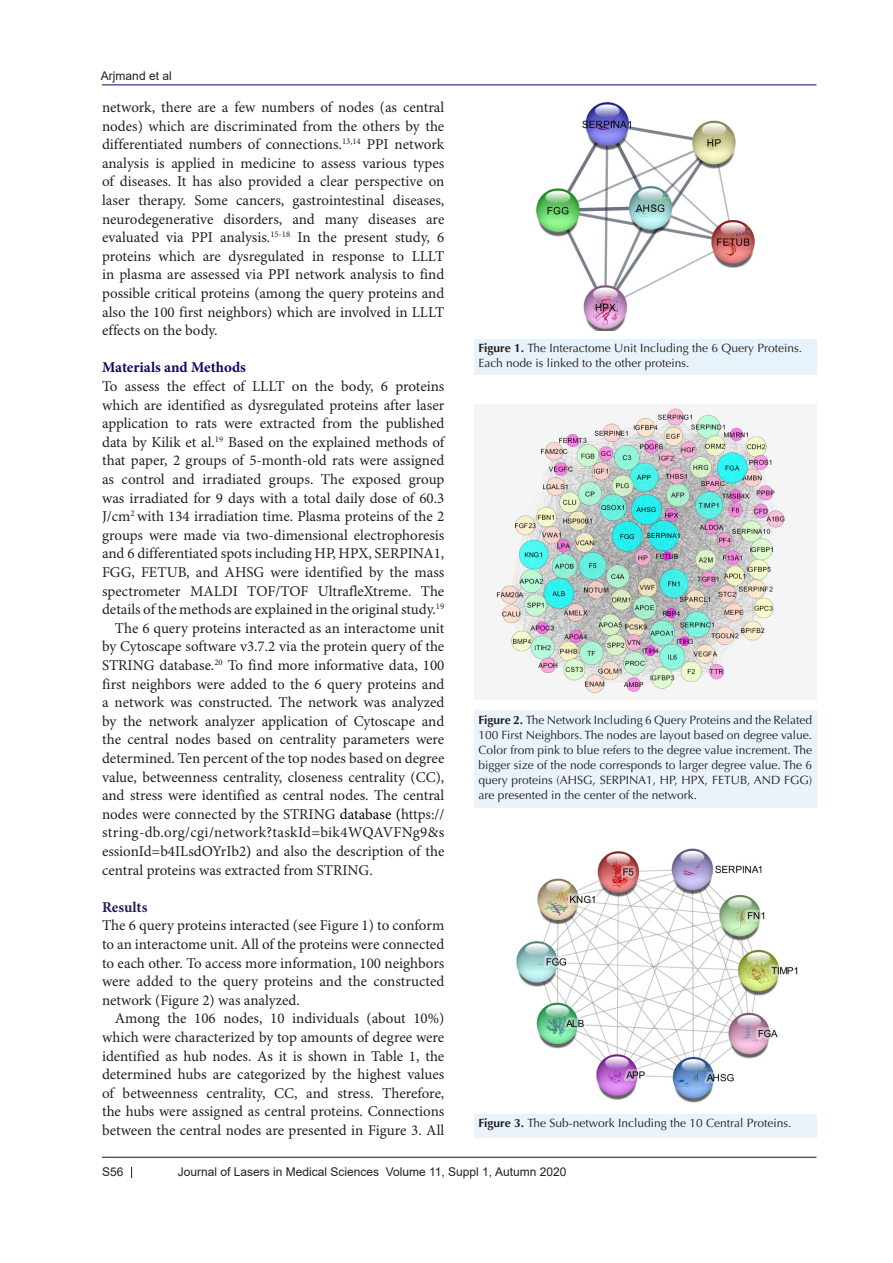
<style>
.page{position:relative;width:893px;height:1263px;background:#fff}
.page>*{position:absolute;margin:0;border:0;box-sizing:border-box;transform-origin:0 0}
.t1{font:15px/18.6px "Minion Pro";color:#231f20;text-align:justify}
.t2{font:15px "Minion Pro";letter-spacing:.02em;color:#231f20}
.t3{font:700 15px "Minion Pro";color:#190066}
.t4{font:700 15px "Minion Pro";color:#231d60}
.t5{font:12px/15px "Optima LT Std";color:#231f20}
.t6{font:12px "Arial";color:#231f20}
.s1{color:#000}
.s2{font-weight:700}
</style>
<div class="page">
<hr style="left:102px;top:85px;width:714px;height:1px;background:#190066">
<hr style="left:102px;top:1157px;width:714px;height:1px;background:#190066">
<img style="left:536px;top:102px;width:219px;height:228px">
<div style="left:474px;top:339px;width:342px;height:36px;background:#e8f2fa"></div>
<img style="left:496px;top:408px;width:292px;height:287px">
<div style="left:474px;top:710px;width:342px;height:98px;background:#eaf3fa"></div>
<img style="left:516px;top:848px;width:282px;height:255px">
<div style="left:474px;top:1114px;width:342px;height:23px;background:#eaf3fa"></div>
<p class="t6" style="left:101px;top:67px;width:72px">Arjmand et al</p>
<p class="t1" style="left:102px;top:98px;width:344px">network, there are a few numbers of nodes (as central nodes) which are discriminated from the others by the differentiated numbers of connections.<sup>13,14</sup> PPI network analysis is applied in medicine to assess various types of diseases. It has also provided a clear perspective on laser therapy. Some cancers, gastrointestinal diseases, neurodegenerative disorders, and many diseases are evaluated via PPI analysis.<sup>15-18</sup> In the present study, 6 proteins which are dysregulated in response to LLLT in plasma are assessed via PPI network analysis to find possible critical proteins (among the query proteins and also the 100 first neighbors) which are involved in LLLT effects on the body.</p>
<p class="t3" style="left:102px;top:357px;width:145px">Materials and Methods</p>
<p class="t1" style="left:102px;top:377px;width:344px">To assess the effect of LLLT on the body, 6 proteins</p>
<p class="t1" style="left:102px;top:396px;width:344px">which are identified as dysregulated proteins after laser</p>
<p class="t1" style="left:102px;top:415px;width:344px">application to rats were extracted from the published</p>
<p class="t1" style="left:102px;top:433px;width:344px">data by Kilik et al.<sup>19</sup> Based on the explained methods of</p>
<p class="t1" style="left:102px;top:452px;width:344px">that paper, 2 groups of 5-month-old rats were assigned</p>
<p class="t1" style="left:102px;top:470px;width:344px">as control and irradiated groups. The exposed group</p>
<p class="t1" style="left:102px;top:489px;width:344px">was irradiated for 9 days with a total daily dose of 60.3</p>
<p class="t1" style="left:102px;top:508px;width:344px">J/cm<sup>2</sup> with 134 irradiation time. Plasma proteins of the 2</p>
<p class="t1" style="left:102px;top:526px;width:344px">groups were made via two-dimensional electrophoresis</p>
<p class="t1" style="left:102px;top:545px;width:344px">and 6 differentiated spots including HP, HPX, SERPINA1,</p>
<p class="t1" style="left:102px;top:563px;width:344px">FGG, FETUB, and AHSG were identified by the mass</p>
<p class="t1" style="left:102px;top:582px;width:344px">spectrometer MALDI TOF/TOF UltrafleXtreme. The</p>
<p class="t1" style="left:102px;top:601px;width:344px">details of the methods are explained in the original study.<sup>19</sup></p>
<p class="t1" style="left:115px;top:619px;width:331px">The 6 query proteins interacted as an interactome unit</p>
<p class="t1" style="left:102px;top:638px;width:344px">by Cytoscape software v3.7.2 via the protein query of the</p>
<p class="t1" style="left:102px;top:656px;width:344px">STRING database.<sup>20</sup> To find more informative data, 100</p>
<p class="t1" style="left:102px;top:675px;width:344px">first neighbors were added to the 6 query proteins and</p>
<p class="t1" style="left:102px;top:694px;width:344px">a network was constructed. The network was analyzed</p>
<p class="t1" style="left:102px;top:712px;width:344px">by the network analyzer application of Cytoscape and</p>
<p class="t1" style="left:102px;top:731px;width:344px">the central nodes based on centrality parameters were</p>
<p class="t1" style="left:102px;top:749px;width:344px">determined. Ten percent of the top nodes based on degree</p>
<p class="t1" style="left:102px;top:768px;width:344px">value, betweenness centrality, closeness centrality (CC),</p>
<p class="t1" style="left:102px;top:787px;width:344px">and stress were identified as central nodes. The central</p>
<p class="t1" style="left:102px;top:805px;width:344px">nodes were connected by the STRING <span class="s1">database (</span>https://</p>
<p class="t2" style="left:102px;top:824px;width:344px">string-db.org/cgi/network?taskId=bik4WQAVFNg9&amp;s</p>
<p class="t1" style="left:102px;top:842px;width:344px">essionId=b4ILsdOYrIb2<span class="s1">)</span> and also the description of the</p>
<p class="t1" style="left:102px;top:861px;width:272px">central proteins was extracted from STRING.</p>
<p class="t4" style="left:102px;top:896px;width:47px">Results</p>
<p class="t1" style="left:102px;top:917px;width:344px">The 6 query proteins interacted (see Figure 1) to conform to an interactome unit. All of the proteins were connected to each other. To access more information, 100 neighbors were added to the query proteins and the constructed network (Figure 2) was analyzed.</p>
<p class="t1" style="left:102px;top:1010px;width:344px;text-indent:13px">Among the 106 nodes, 10 individuals (about 10%) which were characterized by top amounts of degree were identified as hub nodes. As it is shown in Table 1, the determined hubs are categorized by the highest values of betweenness centrality, CC, and stress. Therefore, the hubs were assigned as central proteins. Connections between the central nodes are presented in Figure 3. All</p>
<p class="t5" style="left:478px;top:341px;width:325px"><span class="s2">Figure 1.</span> The Interactome Unit Including the 6 Query Proteins.<br>Each node is linked to the other proteins.</p>
<p class="t5" style="left:478px;top:712px;width:335px;text-align:justify"><span class="s2">Figure 2.</span> The Network Including 6 Query Proteins and the Related 100 First Neighbors. The nodes are layout based on degree value.<br>Color from pink to blue refers to the degree value increment. The bigger size of the node corresponds to larger degree value. The 6 query proteins (AHSG, SERPINA1, HP, HPX, FETUB, AND FGG) are presented in the center of the network.</p>
<p class="t5" style="left:478px;top:1115px;width:315px"><span class="s2">Figure 3.</span> The Sub-network Including the 10 Central Proteins.</p>
<p class="t6" style="left:102px;top:1163px;width:23px">S56</p>
<p class="t6" style="left:178px;top:1163px;width:390px">Journal of Lasers in Medical Sciences Volume 11, Suppl 1, Autumn 2020</p>
</div>
